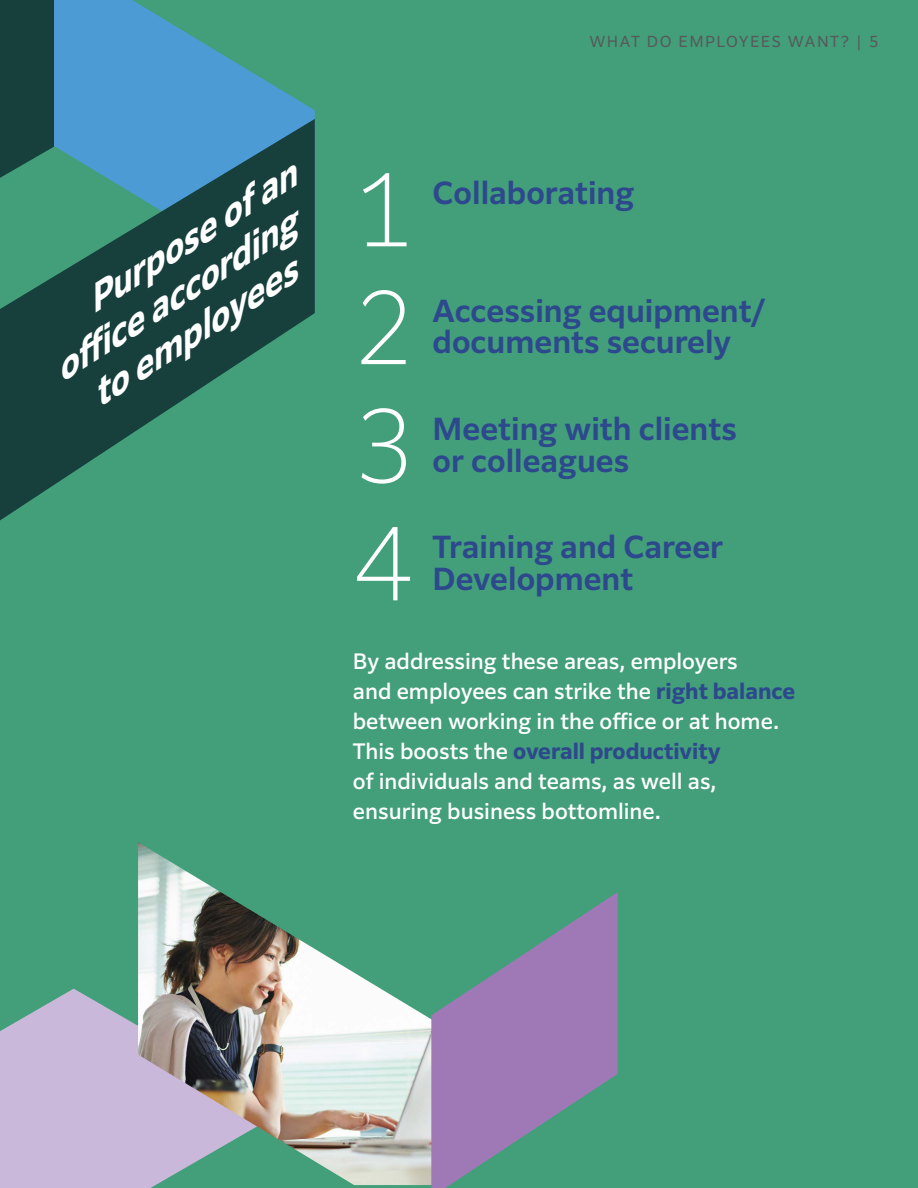
<style>
.page{position:relative;width:918px;height:1188px;background:#429f7a}
.page>*{position:absolute;margin:0;border:0;box-sizing:border-box;transform-origin:0 0}
.t1{font:200 97.95px/117.8px "Clarimo UDPE";color:#fff}
.t2{font:italic 700 33.75px "Clarimo UDPE";color:#fff;scale:1.04 1}
.t3{font:600 30px/31.5px "Clarimo UDPE";color:#2d488c}
.t4{font:500 21px/30px "Clarimo UDPE";color:#fff}
.t5{font:15px "Clarimo UDPE";letter-spacing:.1em;color:#58595b}
.s1{font-weight:700;color:#2d488c}
</style>
<div class="page">
<svg style="left:54px;top:0;width:261px;height:119px;fill:#4c9bd5"></svg>
<div style="left:0;top:0;width:54px;height:119px;background:#173f3c"></div>
<svg style="left:431px;top:892px;width:187px;height:296px;fill:#9e79b6"></svg>
<svg style="left:0;top:989px;width:156px;height:199px;fill:#cab8da"></svg>
<img style="left:138px;top:842px;width:293px;height:343px">
<svg style="left:0;top:119px;width:315px;height:401px;fill:#173f3c"></svg>
<h2 class="t2" style="left:72px;top:281px;width:235px;rotate:-33deg">Purpose of an</h2>
<h2 class="t2" style="left:40px;top:350px;width:272px;rotate:-33deg">offi ce according</h2>
<h2 class="t2" style="left:77px;top:375px;width:230px;rotate:-33deg">to employees</h2>
<p class="t5" style="left:589px;top:30px;width:291px">WHAT DO EMPLOYEES WANT? | 5</p>
<h1 class="t1" style="left:353px;top:143px;width:63px">1<br>2</h1>
<h3 class="t3" style="left:433px;top:175px;width:203px">Collaborating</h3>
<h3 class="t3" style="left:433px;top:293px;width:335px">Accessing equipment/ documents securely</h3>
<h1 class="t1" style="left:353px;top:379px;width:63px">3</h1>
<h3 class="t3" style="left:433px;top:411px;width:306px">Meeting with clients</h3>
<h3 class="t3" style="left:433px;top:443px;width:198px">or colleagues</h3>
<h1 class="t1" style="left:353px;top:497px;width:63px">4</h1>
<h3 class="t3" style="left:433px;top:528px;width:292px;line-height:32.2px">Training and Career<br>Development</h3>
<p class="t4" style="left:353px;top:645px;width:444px">By addressing these areas, employers<br>and employees can strike the <span class="s1">right balance </span>between working in the office or at home.<br>This boosts the <span class="s1">overall productivity<br></span>of individuals and teams, as well as, ensuring business bottomline.</p>
</div>
